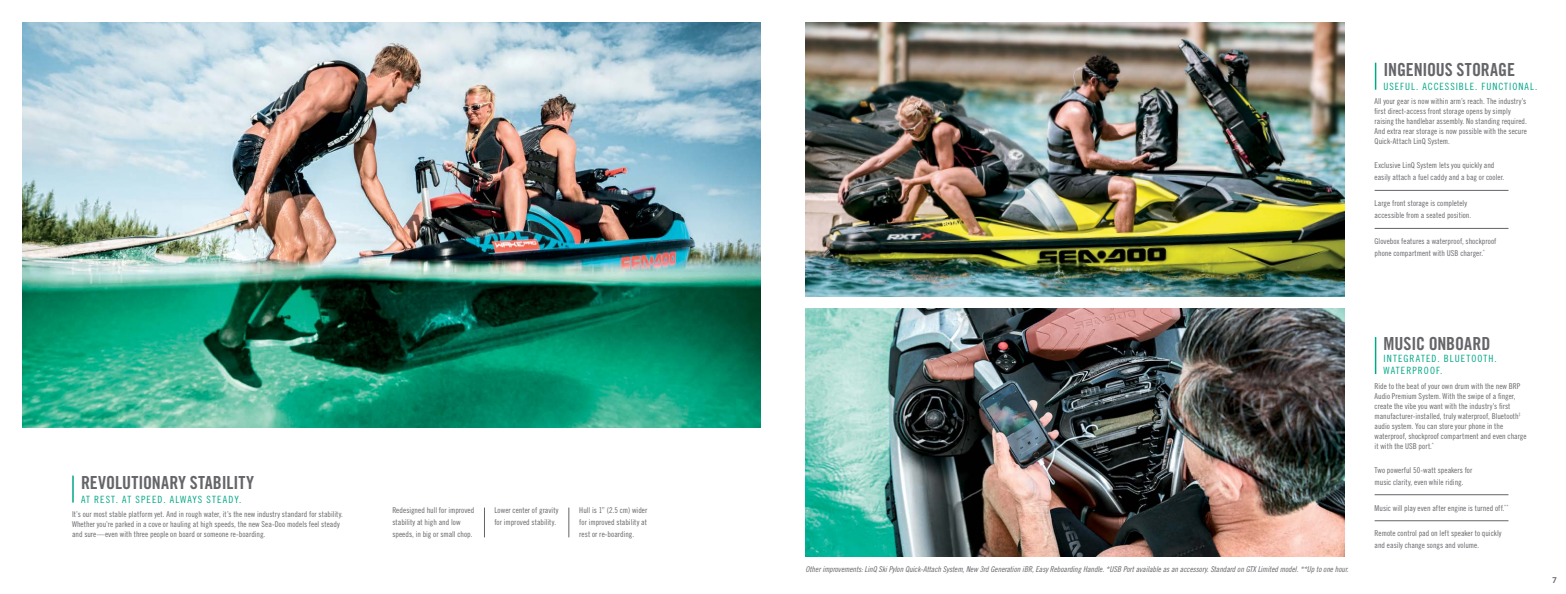
<style>
.page{position:relative;width:1566px;height:594px;background:#fff}
.page>*{position:absolute;margin:0;border:0;box-sizing:border-box;transform-origin:0 0}
.t1{font:18px "Trade Gothic LT Std Bd Cn 20";color:#646569}
.t2{font:10px/12px "Trade Gothic LT Std Cn 18";letter-spacing:.105em;color:#00a886}
.t3{font:8px/10px "Trade Gothic LT Std Cn 18";letter-spacing:.005em;color:#646569}
.t4{font:8px "Trade Gothic LT Std Cn 18 Obl";letter-spacing:-.005em;color:#646569}
.t5{font:8px "Trade Gothic LT Std Bd 2";color:#646569}
</style>
<div class="page">
<img style="left:806px;top:22px;width:539px;height:274px">
<img style="left:806px;top:308px;width:539px;height:249px">
<img style="left:22px;top:22px;width:738px;height:405px">
<hr style="left:72px;top:476px;width:2px;height:27px;background:#00a886">
<svg style="left:484px;top:508px;width:1px;height:29px"></svg>
<svg style="left:569px;top:508px;width:1px;height:29px"></svg>
<svg style="left:1375px;top:63px;width:1px;height:27px"></svg>
<hr style="left:1375px;top:337px;width:1px;height:37px;background:#00a886">
<hr style="left:1375px;top:190px;width:134px;height:1px;background:#646569">
<hr style="left:1375px;top:228px;width:134px;height:1px;background:#646569">
<hr style="left:1375px;top:495px;width:134px;height:1px;background:#646569">
<hr style="left:1375px;top:521px;width:134px;height:1px;background:#646569">
<h1 class="t1" style="left:81px;top:471px;width:175px">REVOLUTIONARY STABILITY</h1>
<p class="t2" style="left:81px;top:493px;width:162px">AT REST. AT SPEED. ALWAYS STEADY.</p>
<p class="t3" style="left:72px;top:509px;width:273px">It’s our most stable platform yet. And in rough water, it’s the new industry standard for stability.<br>Whether you’re parked in a cove or hauling at high speeds, the new Sea-Doo models feel steady and sure—even with three people on board or someone re-boarding.</p>
<p class="t3" style="left:392px;top:504px;width:84px;line-height:12px">Redesigned hull for improved stability at high and low speeds, in big or small chop.</p>
<p class="t3" style="left:494px;top:504px;width:66px;line-height:12px">Lower center of gravity for improved stability.</p>
<p class="t3" style="left:579px;top:504px;width:70px;line-height:12px;text-align:justify">Hull is 1” (2.5 cm) wider for improved stability at rest or re-boarding.</p>
<h1 class="t1" style="left:1384px;top:58px;width:133px">INGENIOUS STORAGE</h1>
<p class="t2" style="left:1384px;top:80px;width:155px">USEFUL. ACCESSIBLE. FUNCTIONAL.</p>
<p class="t3" style="left:1375px;top:97px;width:154px">All your gear is now within arm’s reach. The industry’s first direct-access front storage opens by simply raising the handlebar assembly. No standing required.<br>And extra rear storage is now possible with the secure Quick-Attach LinQ System.</p>
<p class="t3" style="left:1375px;top:159px;width:131px;line-height:12px">Exclusive LinQ System lets you quickly and easily attach a fuel caddy and a bag or cooler.</p>
<p class="t3" style="left:1375px;top:197px;width:98px;line-height:12px">Large front storage is completely accessible from a seated position.</p>
<p class="t3" style="left:1375px;top:235px;width:123px;line-height:12px">Glovebox features a waterproof, shockproof phone compartment with USB charger.<sup>*</sup></p>
<p class="t4" style="left:806px;top:564px;width:545px">Other improvements: LinQ Ski Pylon Quick-Attach System, New 3rd Generation iBR, Easy Reboarding Handle. *USB Port available as an accessory. Standard on GTX Limited model. **Up to one hour.</p>
<h1 class="t1" style="left:1384px;top:333px;width:108px">MUSIC ONBOARD</h1>
<p class="t2" style="left:1384px;top:352px;width:115px">INTEGRATED. BLUETOOTH.<br>WATERPROOF.</p>
<p class="t3" style="left:1375px;top:381px;width:154px">Ride to the beat of your own drum with the new BRP Audio Premium System. With the swipe of a finger, create the vibe you want with the industry’s first manufacturer-installed, truly waterproof, Bluetooth<sup>‡ </sup>audio system. You can store your phone in the waterproof, shockproof compartment and even charge it with the USB port.<sup>*</sup></p>
<p class="t3" style="left:1375px;top:464px;width:99px;line-height:12px">Two powerful 50-watt speakers for music clarity, even while riding.</p>
<p class="t3" style="left:1375px;top:503px;width:135px">Music will play even after engine is turned off.<sup>**</sup></p>
<p class="t3" style="left:1375px;top:527px;width:129px;line-height:12px">Remote control pad on left speaker to quickly and easily change songs and volume.</p>
<p class="t5" style="left:1552px;top:576px;width:6px">7</p>
</div>
